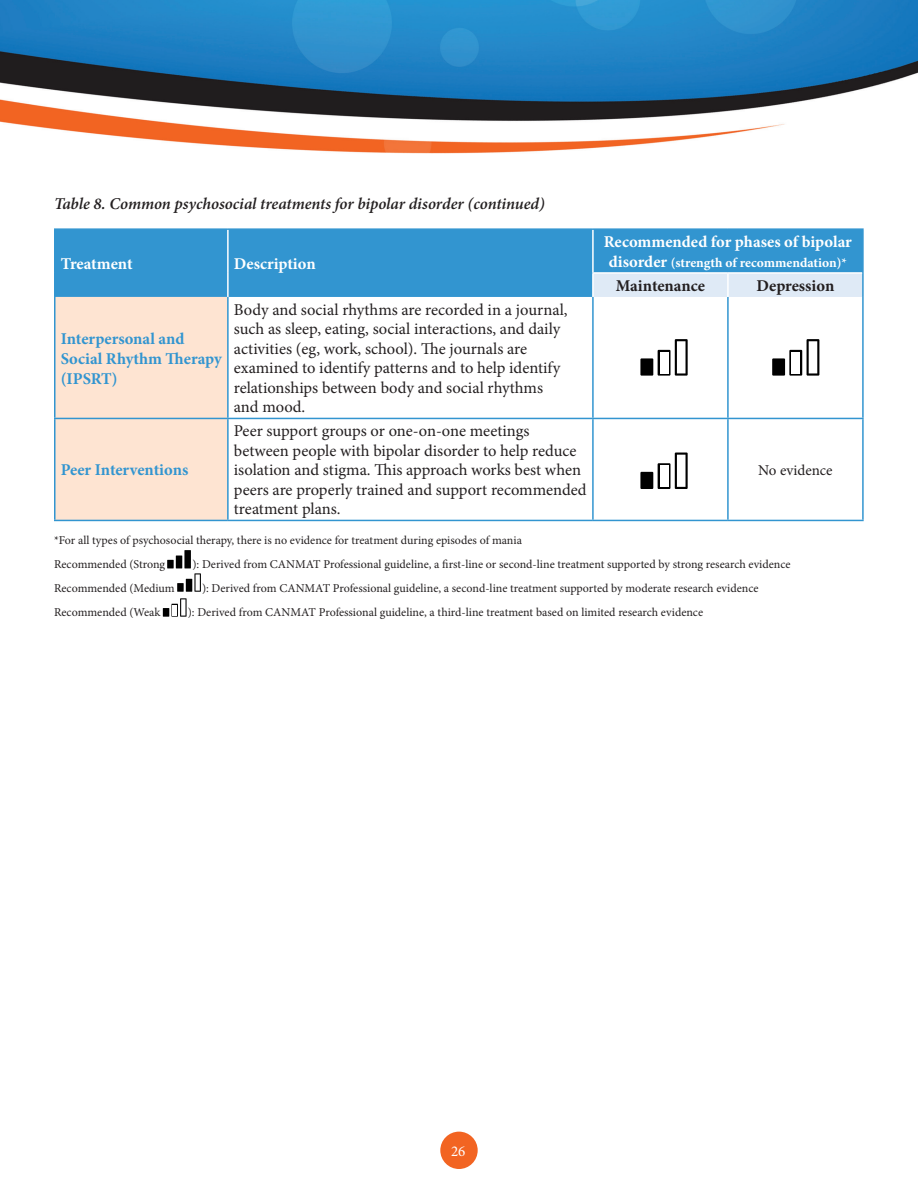
<style>
.page{position:relative;width:918px;height:1188px;background:#fff}
.page>*{position:absolute;margin:0;border:0;box-sizing:border-box;transform-origin:0 0}
.Body{font:16.5px/19.5px "Minion Pro";color:#231f20}
.Table-Figure_Heading{font:italic 600 16.5px "Minion Pro";letter-spacing:-.005em;color:#231f20}
.t1{font:700 16.5px/19.8px "Minion Pro";letter-spacing:-.005em;color:#3295d0}
.t2{font:700 16.5px "Minion Pro";color:#fff}
.t3{font:700 16.5px "Minion Pro";letter-spacing:-.005em;color:#231f20}
.t4{font:15px "Minion Pro";color:#231f20}
.t5{font:15px "Minion Pro";color:#fff}
.t6{font:700 13.5px "Minion Pro";letter-spacing:-.005em;color:#fff}
.Body-2{font:12px "Minion Pro";color:#231f20}
.s1{font-size:16.5px}
</style>
<div class="page">
<img style="left:0;top:0;width:918px;height:154px">
<div style="left:440px;top:1132px;width:38px;height:37px;background:#f26422;border-radius:50%"></div>
<div style="left:56px;top:230px;width:806px;height:67px;background:#3295d0"></div>
<div style="left:594px;top:274px;width:268px;height:23px;background:#dfeaf6"></div>
<div style="left:56px;top:297px;width:171px;height:223px;background:#fee4d2"></div>
<hr style="left:54px;top:228px;width:174px;height:2px;background:#3295d0">
<hr style="left:54px;top:230px;width:2px;height:43px;background:#3295d0">
<hr style="left:228px;top:228px;width:365px;height:2px;background:#3295d0">
<hr style="left:54px;top:273px;width:2px;height:24px;background:#3295d0">
<hr style="left:593px;top:228px;width:135px;height:2px;background:#3295d0">
<hr style="left:728px;top:228px;width:136px;height:2px;background:#3295d0">
<hr style="left:862px;top:230px;width:2px;height:43px;background:#3295d0">
<hr style="left:862px;top:273px;width:2px;height:24px;background:#3295d0">
<hr style="left:54px;top:297px;width:2px;height:121px;background:#3295d0">
<hr style="left:227px;top:297px;width:2px;height:121px;background:#3295d0">
<hr style="left:592px;top:297px;width:2px;height:121px;background:#3295d0">
<hr style="left:727px;top:297px;width:2px;height:121px;background:#3295d0">
<hr style="left:862px;top:297px;width:2px;height:121px;background:#3295d0">
<hr style="left:54px;top:418px;width:174px;height:1px;background:#3295d0">
<hr style="left:54px;top:419px;width:2px;height:101px;background:#3295d0">
<hr style="left:228px;top:418px;width:365px;height:1px;background:#3295d0">
<hr style="left:227px;top:419px;width:2px;height:101px;background:#3295d0">
<hr style="left:593px;top:418px;width:135px;height:1px;background:#3295d0">
<hr style="left:592px;top:419px;width:2px;height:101px;background:#3295d0">
<hr style="left:728px;top:418px;width:136px;height:1px;background:#3295d0">
<hr style="left:727px;top:419px;width:2px;height:101px;background:#3295d0">
<hr style="left:862px;top:419px;width:2px;height:101px;background:#3295d0">
<hr style="left:54px;top:520px;width:174px;height:1px;background:#3295d0">
<hr style="left:228px;top:520px;width:365px;height:1px;background:#3295d0">
<hr style="left:593px;top:520px;width:135px;height:1px;background:#3295d0">
<hr style="left:728px;top:520px;width:136px;height:1px;background:#3295d0">
<hr style="left:227px;top:230px;width:2px;height:43px;background:#fff">
<hr style="left:227px;top:273px;width:2px;height:24px;background:#fff">
<hr style="left:592px;top:230px;width:2px;height:42px;background:#fff">
<hr style="left:592px;top:272px;width:136px;height:2px;background:#fff">
<hr style="left:592px;top:274px;width:2px;height:23px;background:#fff">
<hr style="left:728px;top:272px;width:134px;height:2px;background:#fff">
<hr style="left:727px;top:274px;width:2px;height:23px;background:#fff">
<svg style="left:640px;top:339px;width:48px;height:37px"></svg>
<div style="left:660px;top:352px;width:8px;height:22px;background:#fff"></div>
<svg style="left:640px;top:453px;width:48px;height:36px"></svg>
<div style="left:660px;top:465px;width:8px;height:22px;background:#fff"></div>
<svg style="left:163px;top:598px;width:24px;height:19px"></svg>
<hr style="left:173px;top:605px;width:4px;height:11px;background:#fff">
<svg style="left:772px;top:339px;width:47px;height:37px"></svg>
<div style="left:792px;top:352px;width:8px;height:22px;background:#fff"></div>
<svg style="left:167px;top:550px;width:34px;height:42px"></svg>
<p class="Table-Figure_Heading" style="left:54px;top:192px;width:492px">Table 8. Common psychosocial treatments for bipolar disorder (continued)</p>
<p class="t2" style="left:61px;top:252px;width:73px">Treatment</p>
<p class="t2" style="left:234px;top:252px;width:83px">Description</p>
<p class="t1" style="left:61px;top:329px;width:163px">Interpersonal and<br>Social Rhythm Therapy (IPSRT)</p>
<p class="t1" style="left:61px;top:460px;width:129px">Peer Interventions</p>
<p class="Body" style="left:234px;top:300px;width:335px">Body and social rhythms are recorded in a journal, such as sleep, eating, social interactions, and daily activities (eg, work, school). The journals are examined to identify patterns and to help identify relationships between body and social rhythms and mood.</p>
<p class="Body" style="left:234px;top:422px;width:354px">Peer support groups or one-on-one meetings between people with bipolar disorder to help reduce isolation and stigma. This approach works best when peers are properly trained and support recommended treatment plans.</p>
<p class="t2" style="left:604px;top:230px;width:250px">Recommended for phases of bipolar</p>
<p class="t6" style="left:609px;top:253px;width:240px"><span class="s1">disorder</span> (strength of recommendation)*</p>
<p class="t3" style="left:616px;top:274px;width:91px">Maintenance</p>
<p class="t3" style="left:756px;top:274px;width:79px">Depression</p>
<p class="t4" style="left:758px;top:460px;width:76px">No evidence</p>
<p class="Body-2" style="left:54px;top:532px;width:470px">*For all types of psychosocial therapy, there is no evidence for treatment during episodes of mania</p>
<p class="Body-2" style="left:54px;top:556px;width:113px">Recommended (Strong</p>
<p class="Body-2" style="left:192px;top:556px;width:600px">): Derived from CANMAT Professional guideline, a first-line or second-line treatment supported by strong research evidence</p>
<p class="Body-2" style="left:54px;top:580px;width:122px">Recommended (Medium</p>
<p class="Body-2" style="left:202px;top:580px;width:558px">): Derived from CANMAT Professional guideline, a second-line treatment supported by moderate research evidence</p>
<p class="Body-2" style="left:54px;top:604px;width:108px">Recommended (Weak</p>
<p class="Body-2" style="left:188px;top:604px;width:517px">): Derived from CANMAT Professional guideline, a third-line treatment based on limited research evidence</p>
<p class="t5" style="left:451px;top:1141px;width:16px">26</p>
</div>
